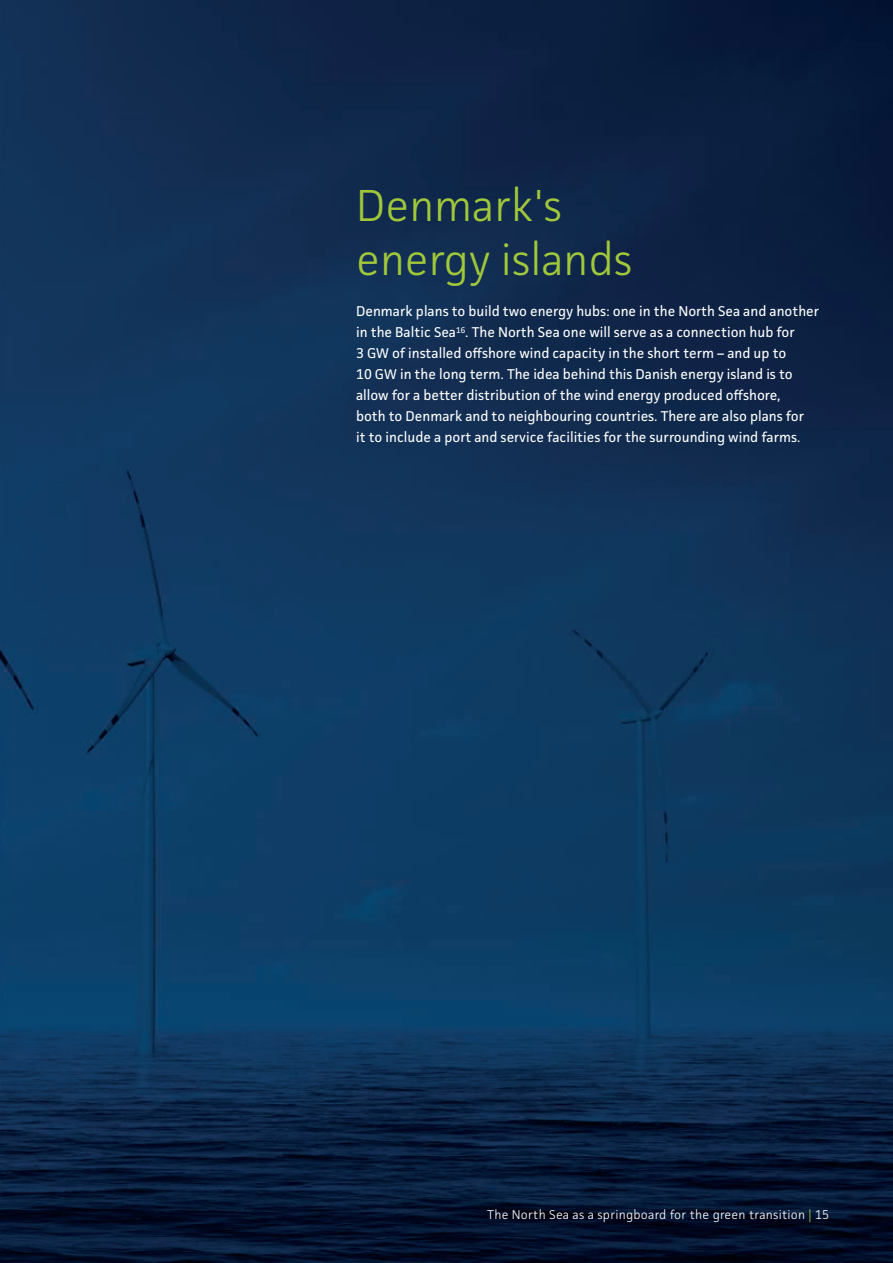
<style>
.page{position:relative;width:893px;height:1263px;background:#fff}
.page>*{position:absolute;margin:0;border:0;box-sizing:border-box;transform-origin:0 0}
.t1{font:300 45px/54px "Facit";color:#a1c73a}
.t2{font:14.25px/21px "Facit";color:#fff}
.t3{font:300 12.75px "Facit";letter-spacing:.02em;color:#fff}
.s1{color:#a1c73a}
</style>
<div class="page">
<img style="left:0;top:0;width:893px;height:1263px">
<h1 class="t1" style="left:356px;top:178px;width:278px">Denmark's energy islands</h1>
<p class="t2" style="left:356px;top:301px;width:465px">Denmark plans to build two energy hubs: one in the North Sea and another in the Baltic Sea<sup>16</sup>. The North Sea one will serve as a connection hub for<br>3 GW of installed offshore wind capacity in the short term – and up to<br>10 GW in the long term. The idea behind this Danish energy island is to allow for a better distribution of the wind energy produced offshore,<br>both to Denmark and to neighbouring countries. There are also plans for<br>it to include a port and service facilities for the surrounding wind farms.</p>
<p class="t3" style="left:487px;top:1207px;width:343px">The North Sea as a springboard for the green transition <span class="s1">|</span> 15</p>
</div>
